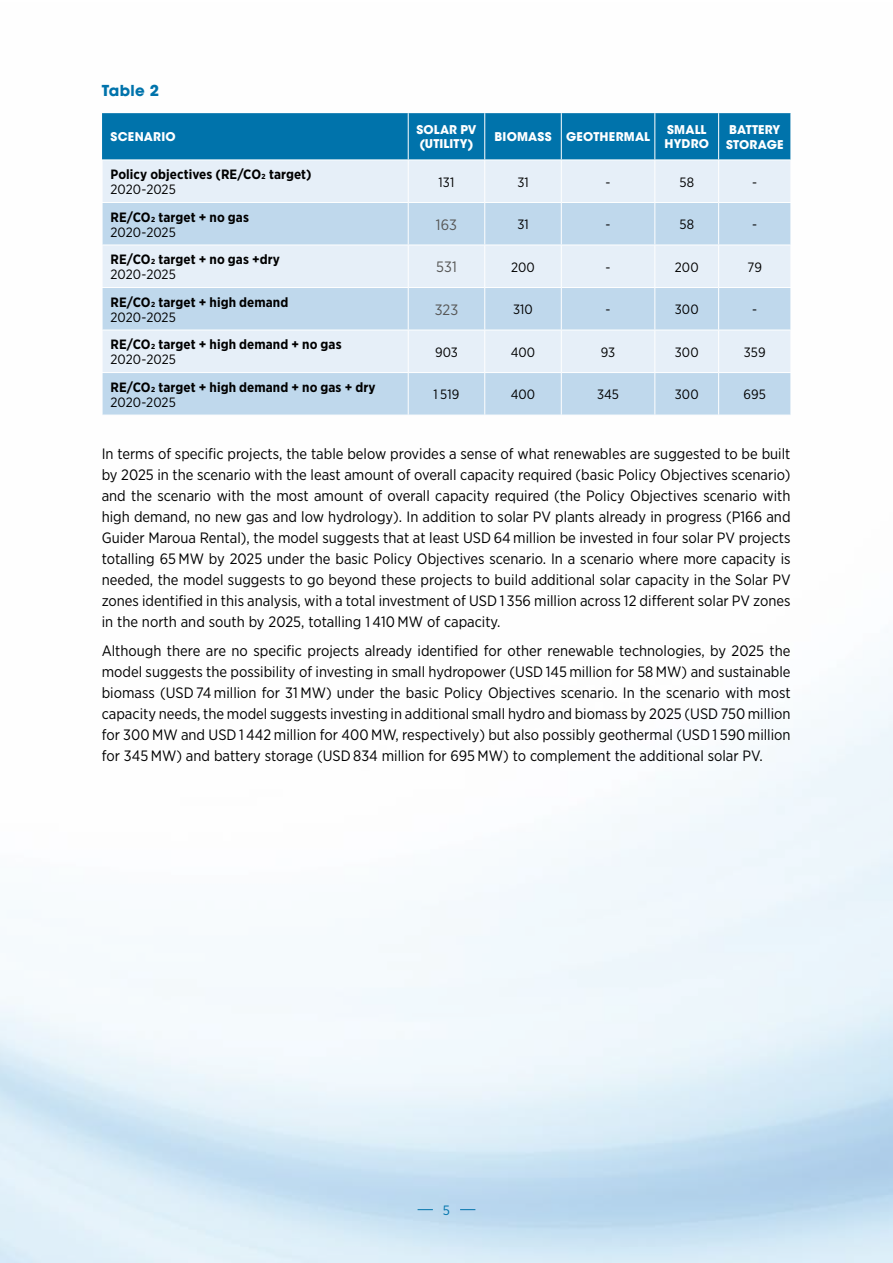
<style>
.page{position:relative;width:893px;height:1263px;background:#fff}
.page>*{position:absolute;margin:0;border:0;box-sizing:border-box;transform-origin:0 0}
.t1{font:15px/21px "Gotham Narrow";color:#000;text-align:justify}
.t2{font:15px "Gotham Narrow";letter-spacing:.005em;color:#575756}
.t3{font:700 15px "ITC Avant Garde Std";letter-spacing:.025em;color:#0073ab}
.t4{font:700 13.5px "Gotham Narrow";letter-spacing:.005em;color:#000}
.t5{font:13.5px "Gotham Narrow";letter-spacing:.005em;color:#000}
.t6{font:13.5px "Gotham Narrow";color:#0073ab}
.t7{font:700 12px/13.5px "ITC Avant Garde Std";letter-spacing:.015em;color:#fff}
</style>
<div class="page">
<svg style="left:418px;top:1209px;width:15px;height:1px"></svg>
<svg style="left:460px;top:1209px;width:15px;height:1px"></svg>
<div style="left:102px;top:113px;width:688px;height:47px;background:#0073ab"></div>
<div style="left:103px;top:161px;width:687px;height:41px;background:#e6eff8"></div>
<svg style="left:103px;top:203px;width:687px;height:212px;background:#cee1f0"></svg>
<hr style="left:408px;top:113px;width:1px;height:47px;background:#fff">
<hr style="left:484px;top:113px;width:1px;height:47px;background:#fff">
<hr style="left:561px;top:113px;width:1px;height:47px;background:#fff">
<hr style="left:654px;top:113px;width:1px;height:47px;background:#fff">
<hr style="left:718px;top:113px;width:1px;height:47px;background:#fff">
<hr style="left:408px;top:160px;width:1px;height:42px;background:#fff">
<hr style="left:484px;top:160px;width:1px;height:42px;background:#fff">
<hr style="left:561px;top:160px;width:1px;height:42px;background:#fff">
<hr style="left:654px;top:160px;width:1px;height:42px;background:#fff">
<hr style="left:718px;top:160px;width:1px;height:42px;background:#fff">
<hr style="left:408px;top:245px;width:1px;height:42px;background:#fff">
<hr style="left:484px;top:245px;width:1px;height:42px;background:#fff">
<hr style="left:561px;top:245px;width:1px;height:42px;background:#fff">
<hr style="left:654px;top:245px;width:1px;height:42px;background:#fff">
<hr style="left:718px;top:245px;width:1px;height:42px;background:#fff">
<hr style="left:408px;top:330px;width:1px;height:42px;background:#fff">
<hr style="left:484px;top:330px;width:1px;height:42px;background:#fff">
<hr style="left:561px;top:330px;width:1px;height:42px;background:#fff">
<hr style="left:654px;top:330px;width:1px;height:42px;background:#fff">
<hr style="left:718px;top:330px;width:1px;height:42px;background:#fff">
<hr style="left:102px;top:245px;width:306px;height:1px;background:#fff">
<hr style="left:408px;top:203px;width:1px;height:42px;background:#fff">
<hr style="left:408px;top:245px;width:77px;height:1px;background:#fff">
<hr style="left:484px;top:203px;width:1px;height:42px;background:#fff">
<hr style="left:485px;top:245px;width:76px;height:1px;background:#fff">
<hr style="left:561px;top:245px;width:94px;height:1px;background:#fff">
<hr style="left:561px;top:203px;width:1px;height:42px;background:#fff">
<hr style="left:654px;top:203px;width:1px;height:42px;background:#fff">
<hr style="left:655px;top:245px;width:64px;height:1px;background:#fff">
<hr style="left:718px;top:203px;width:1px;height:42px;background:#fff">
<hr style="left:719px;top:245px;width:72px;height:1px;background:#fff">
<hr style="left:102px;top:287px;width:306px;height:1px;background:#fff">
<hr style="left:102px;top:330px;width:306px;height:1px;background:#fff">
<hr style="left:408px;top:287px;width:77px;height:1px;background:#fff">
<hr style="left:408px;top:288px;width:1px;height:42px;background:#fff">
<hr style="left:408px;top:330px;width:77px;height:1px;background:#fff">
<hr style="left:485px;top:287px;width:76px;height:1px;background:#fff">
<hr style="left:484px;top:288px;width:1px;height:42px;background:#fff">
<hr style="left:561px;top:287px;width:94px;height:1px;background:#fff">
<hr style="left:485px;top:330px;width:76px;height:1px;background:#fff">
<hr style="left:561px;top:330px;width:94px;height:1px;background:#fff">
<hr style="left:561px;top:288px;width:1px;height:42px;background:#fff">
<hr style="left:655px;top:287px;width:64px;height:1px;background:#fff">
<hr style="left:654px;top:288px;width:1px;height:42px;background:#fff">
<hr style="left:655px;top:330px;width:64px;height:1px;background:#fff">
<hr style="left:719px;top:287px;width:72px;height:1px;background:#fff">
<hr style="left:718px;top:288px;width:1px;height:42px;background:#fff">
<hr style="left:719px;top:330px;width:72px;height:1px;background:#fff">
<hr style="left:102px;top:372px;width:306px;height:1px;background:#fff">
<hr style="left:408px;top:372px;width:77px;height:1px;background:#fff">
<hr style="left:408px;top:373px;width:1px;height:42px;background:#fff">
<hr style="left:485px;top:372px;width:76px;height:1px;background:#fff">
<hr style="left:484px;top:373px;width:1px;height:42px;background:#fff">
<hr style="left:561px;top:372px;width:94px;height:1px;background:#fff">
<hr style="left:561px;top:373px;width:1px;height:42px;background:#fff">
<hr style="left:655px;top:372px;width:64px;height:1px;background:#fff">
<hr style="left:654px;top:373px;width:1px;height:42px;background:#fff">
<hr style="left:719px;top:372px;width:72px;height:1px;background:#fff">
<hr style="left:718px;top:373px;width:1px;height:42px;background:#fff">
<p class="t3" style="left:102px;top:81px;width:59px">Table 2</p>
<p class="t7" style="left:111px;top:130px;width:67px">SCENARIO</p>
<p class="t7" style="left:416px;top:123px;width:62px">SOLAR PV (UTILITY)</p>
<p class="t7" style="left:494px;top:130px;width:157px">BIOMASS GEOTHERMAL</p>
<p class="t7" style="left:664px;top:123px;width:46px">SMALL<br>HYDRO</p>
<p class="t7" style="left:726px;top:122px;width:59px;line-height:15px">BATTERY<br>STORAGE</p>
<p class="t4" style="left:111px;top:166px;width:203px">Policy objectives (RE/CO2 target)</p>
<p class="t5" style="left:111px;top:181px;width:67px">2020-2025</p>
<p class="t5" style="left:439px;top:173px;width:17px">131</p>
<p class="t5" style="left:517px;top:173px;width:13px">31</p>
<p class="t5" style="left:606px;top:173px;width:7px">-</p>
<p class="t5" style="left:679px;top:173px;width:16px">58</p>
<p class="t5" style="left:752px;top:173px;width:7px">-</p>
<p class="t4" style="left:111px;top:208px;width:140px">RE/CO2 target + no gas</p>
<p class="t5" style="left:111px;top:223px;width:67px">2020-2025</p>
<p class="t4" style="left:111px;top:251px;width:171px">RE/CO2 target + no gas +dry</p>
<p class="t5" style="left:111px;top:266px;width:67px">2020-2025</p>
<p class="t4" style="left:111px;top:293px;width:179px">RE/CO2 target + high demand</p>
<p class="t5" style="left:111px;top:309px;width:67px">2020-2025</p>
<p class="t4" style="left:111px;top:336px;width:232px">RE/CO2 target + high demand + no gas</p>
<p class="t5" style="left:111px;top:351px;width:67px">2020-2025</p>
<p class="t4" style="left:111px;top:378px;width:267px">RE/CO2 target + high demand + no gas + dry</p>
<p class="t5" style="left:111px;top:394px;width:67px">2020-2025</p>
<p class="t2" style="left:436px;top:215px;width:23px">163</p>
<p class="t5" style="left:517px;top:216px;width:13px">31</p>
<p class="t5" style="left:606px;top:216px;width:7px">-</p>
<p class="t5" style="left:679px;top:216px;width:16px">58</p>
<p class="t5" style="left:752px;top:216px;width:7px">-</p>
<p class="t2" style="left:436px;top:258px;width:22px">531</p>
<p class="t5" style="left:511px;top:258px;width:25px">200</p>
<p class="t5" style="left:606px;top:258px;width:7px">-</p>
<p class="t5" style="left:675px;top:258px;width:25px">200</p>
<p class="t5" style="left:748px;top:258px;width:16px">79</p>
<p class="t2" style="left:435px;top:300px;width:25px">323</p>
<p class="t5" style="left:513px;top:301px;width:21px">310</p>
<p class="t5" style="left:606px;top:301px;width:7px">-</p>
<p class="t5" style="left:675px;top:301px;width:25px">300</p>
<p class="t5" style="left:752px;top:301px;width:7px">-</p>
<p class="t5" style="left:435px;top:344px;width:24px">903</p>
<p class="t5" style="left:511px;top:344px;width:26px">400</p>
<p class="t5" style="left:601px;top:344px;width:16px">93</p>
<p class="t5" style="left:675px;top:344px;width:25px">300</p>
<p class="t5" style="left:744px;top:344px;width:23px">359</p>
<p class="t5" style="left:434px;top:386px;width:27px">1 519</p>
<p class="t5" style="left:511px;top:386px;width:26px">400</p>
<p class="t5" style="left:597px;top:386px;width:24px">345</p>
<p class="t5" style="left:675px;top:386px;width:25px">300</p>
<p class="t5" style="left:744px;top:386px;width:24px">695</p>
<p class="t1" style="left:102px;top:442px;width:690px">In terms of specific projects, the table below provides a sense of what renewables are suggested to be built by 2025 in the scenario with the least amount of overall capacity required (basic Policy Objectives scenario) and the scenario with the most amount of overall capacity required (the Policy Objectives scenario with high demand, no new gas and low hydrology). In addition to solar PV plants already in progress (P166 and Guider Maroua Rental), the model suggests that at least USD 64 million be invested in four solar PV projects totalling 65 MW by 2025 under the basic Policy Objectives scenario. In a scenario where more capacity is needed, the model suggests to go beyond these projects to build additional solar capacity in the Solar PV zones identified in this analysis, with a total investment of USD 1 356 million across 12 different solar PV zones in the north and south by 2025, totalling 1 410 MW of capacity.</p>
<p class="t1" style="left:102px;top:640px;width:690px">Although there are no specific projects already identified for other renewable technologies, by 2025 the model suggests the possibility of investing in small hydropower (USD 145 million for 58 MW) and sustainable biomass (USD 74 million for 31 MW) under the basic Policy Objectives scenario. In the scenario with most capacity needs, the model suggests investing in additional small hydro and biomass by 2025 (USD 750 million for 300 MW and USD 1 442 million for 400 MW, respectively) but also possibly geothermal (USD 1 590 million for 345 MW) and battery storage (USD 834 million for 695 MW) to complement the additional solar PV.</p>
<p class="t6" style="left:443px;top:1201px;width:9px">5</p>
</div>
